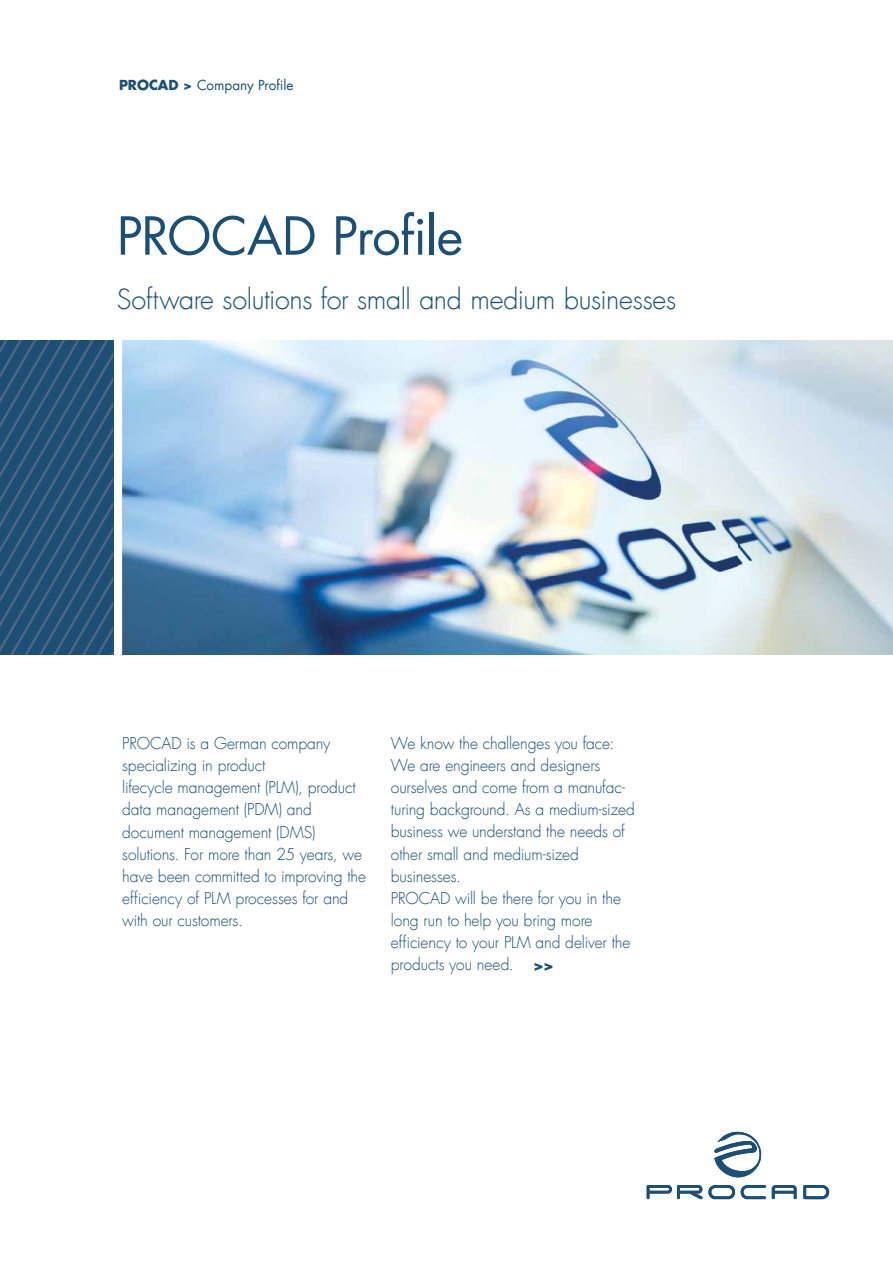
<style>
.page{position:relative;width:893px;height:1263px;background:#fff}
.page>*{position:absolute;margin:0;border:0;box-sizing:border-box;transform-origin:0 0}
.t1{font:51px "Futura Com";letter-spacing:-.015em;color:#1d4f74}
.t2{font:300 27px "Futura Com";letter-spacing:-.015em;color:#1d4f74}
.t3{font:300 16.05px/22.2px "Futura Com";letter-spacing:-.005em;color:#1d4f74}
.t4{font:13.5px "Futura Com";color:#1d4f74}
.s1{font-weight:700}
</style>
<div class="page">
<svg style="left:0;top:340px;width:113px;height:315px;background:#265377"></svg>
<img style="left:123px;top:340px;width:770px;height:315px">
<svg style="left:714px;top:1132px;width:47px;height:45px"></svg>
<svg style="left:647px;top:1185px;width:55px;height:14px"></svg>
<svg style="left:741px;top:1185px;width:25px;height:14px"></svg>
<svg style="left:772px;top:1185px;width:25px;height:14px"></svg>
<svg style="left:803px;top:1185px;width:26px;height:14px"></svg>
<svg style="left:708px;top:1185px;width:27px;height:14px"></svg>
<p class="t4" style="left:119px;top:76px;width:176px"><span class="s1">PROCAD &gt;</span> Company Profile</p>
<h1 class="t1" style="left:117px;top:201px;width:348px">PROCAD Profile</h1>
<h2 class="t2" style="left:117px;top:281px;width:561px">Software solutions for small and medium businesses</h2>
<p class="t3" style="left:122px;top:732px;width:245px">PROCAD is a German company specializing in product<br>lifecycle management (PLM), product data management (PDM) and document management (DMS) solutions. For more than 25 years, we have been committed to improving the efficiency of PLM processes for and with our customers.</p>
<p class="t3" style="left:391px;top:732px;width:245px">We know the challenges you face:<br>We are engineers and designers ourselves and come from a manufac&shy;turing background. As a medium-sized business we understand the needs of other small and medium-sized businesses.<br>PROCAD will be there for you in the long run to help you bring more efficiency to your PLM and deliver the products you need. <span class="s1">&gt;&gt;</span></p>
</div>
